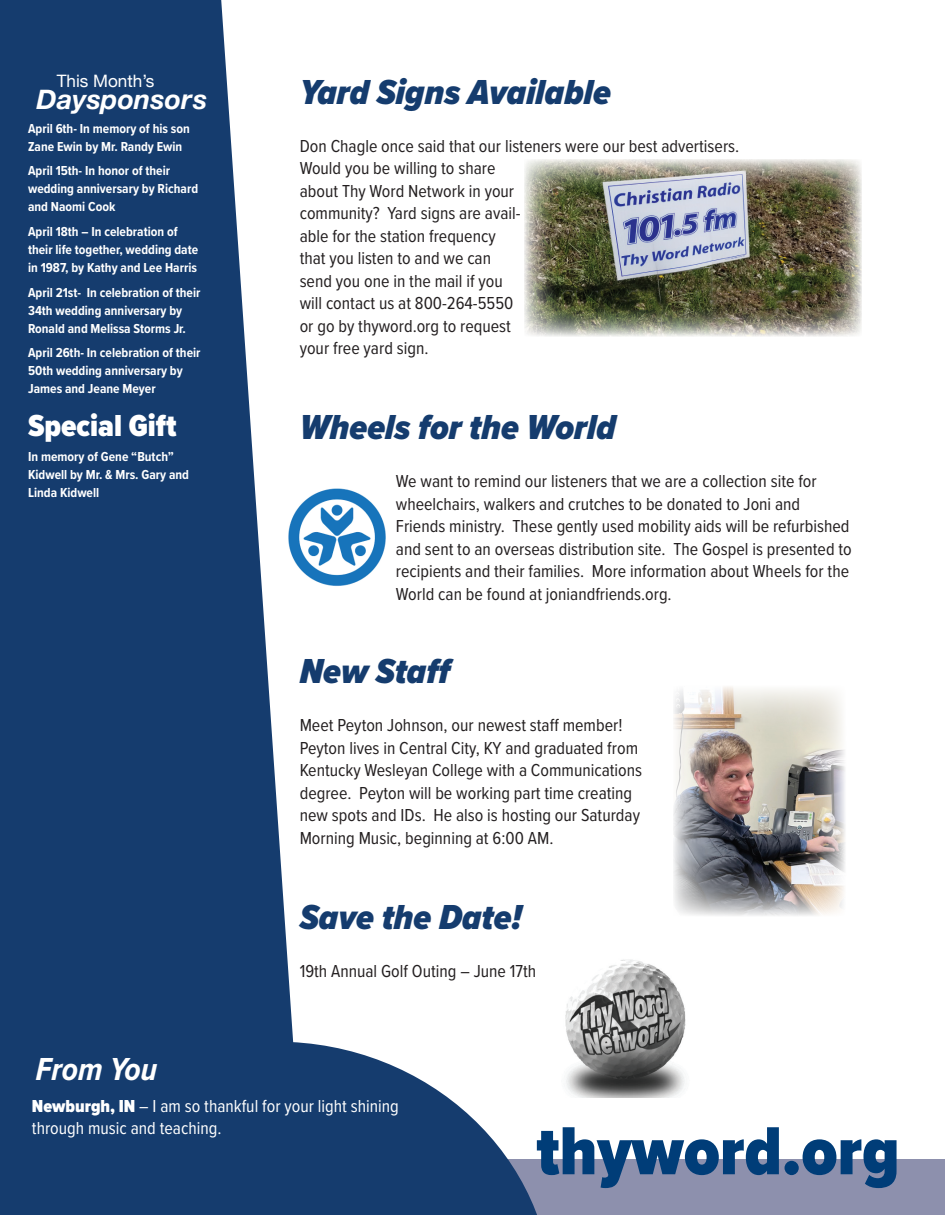
<style>
.page{position:relative;width:945px;height:1215px;background:#fff}
.page>*{position:absolute;margin:0;border:0;box-sizing:border-box;transform-origin:0 0}
.t1{font:900 70.5px "Proxima Nova Cond";color:#003d78}
.t2{font:italic 900 36px "Proxima Nova Cond";color:#153c6e}
.t3{font:italic 700 33px "Proxima Nova Cond";color:#fff}
.t4{font:900 31.5px "Proxima Nova Cond";color:#fff}
.t5{font:italic 700 27.3px "Helvetica Neue";color:#fff}
.t6{font:18px/22.5px "Proxima Nova Cond";color:#231f20}
.t7{font:18px/21.6px "Proxima Nova Cond";color:#fff}
.t8{font:17.1px "Helvetica Neue";color:#fff}
.t9{font:700 13.5px/18px "Proxima Nova Cond";color:#fff}
.s1{font-weight:900}
</style>
<div class="page">
<svg style="left:0;top:0;width:294px;height:1042px;background:#31537f"></svg>
<div style="left:432px;top:1159px;width:513px;height:56px;background:#8d90ad"></div>
<svg style="left:0;top:1042px;width:537px;height:173px;background:#325480"></svg>
<img style="left:285px;top:485px;width:101px;height:105px">
<img style="left:524px;top:159px;width:338px;height:177px">
<img style="left:673px;top:686px;width:172px;height:230px">
<img style="left:565px;top:959px;width:121px;height:139px">
<p class="t8" style="left:57px;top:69px;width:99px">This Month’s</p>
<h3 class="t5" style="left:37px;top:78px;width:172px">Daysponsors</h3>
<p class="t9" style="left:28px;top:119px;width:163px">April 6th- In memory of his son<br>Zane Ewin by Mr. Randy Ewin</p>
<p class="t9" style="left:28px;top:161px;width:172px">April 15th- In honor of their wedding anniversary by Richard and Naomi Cook</p>
<p class="t9" style="left:28px;top:222px;width:172px">April 18th – In celebration of their life together, wedding date in 1987, by Kathy and Lee Harris</p>
<p class="t9" style="left:28px;top:283px;width:174px">April 21st- In celebration of their<br>34th wedding anniversary by<br>Ronald and Melissa Storms Jr.</p>
<p class="t9" style="left:28px;top:344px;width:174px">April 26th- In celebration of their<br>50th wedding anniversary by<br>James and Jeane Meyer</p>
<h3 class="t4" style="left:28px;top:403px;width:150px">Special Gift</h3>
<p class="t9" style="left:28px;top:447px;width:163px">In memory of Gene “Butch”<br>Kidwell by Mr. &amp; Mrs. Gary and<br>Linda Kidwell</p>
<h3 class="t3" style="left:36px;top:1044px;width:123px">From You</h3>
<h2 class="t2" style="left:300px;top:65px;width:313px">Yard Signs Available</h2>
<p class="t6" style="left:300px;top:134px;width:441px">Don Chagle once said that our listeners were our best advertisers.<br>Would you be willing to share<br>about Thy Word Network in your<br>community? Yard signs are avail-<br>able for the station frequency<br>that you listen to and we can<br>send you one in the mail if you<br>will contact us at 800-264-5550<br>or go by thyword.org to request<br>your free yard sign.</p>
<h2 class="t2" style="left:300px;top:401px;width:318px">Wheels for the World</h2>
<p class="t6" style="left:396px;top:469px;width:457px">We want to remind our listeners that we are a collection site for wheelchairs, walkers and crutches to be donated to Joni and Friends ministry. These gently used mobility aids will be refurbished and sent to an overseas distribution site. The Gospel is presented to recipients and their families. More information about Wheels for the World can be found at joniandfriends.org.</p>
<h2 class="t2" style="left:300px;top:645px;width:156px">New Staff</h2>
<p class="t6" style="left:300px;top:713px;width:344px">Meet Peyton Johnson, our newest staff member!<br>Peyton lives in Central City, KY and graduated from Kentucky Wesleyan College with a Communications degree. Peyton will be working part time creating new spots and IDs. He also is hosting our Saturday Morning Music, beginning at 6:00 AM.</p>
<h2 class="t2" style="left:300px;top:890px;width:224px">Save the Date!</h2>
<p class="t6" style="left:300px;top:959px;width:238px">19th Annual Golf Outing – June 17th</p>
<p class="t7" style="left:32px;top:1095px;width:368px"><span class="s1">Newburgh, IN</span> – I am so thankful for your light shining through music and teaching.</p>
<h1 class="t1" style="left:536px;top:1099px;width:365px">thyword.org</h1>
</div>
